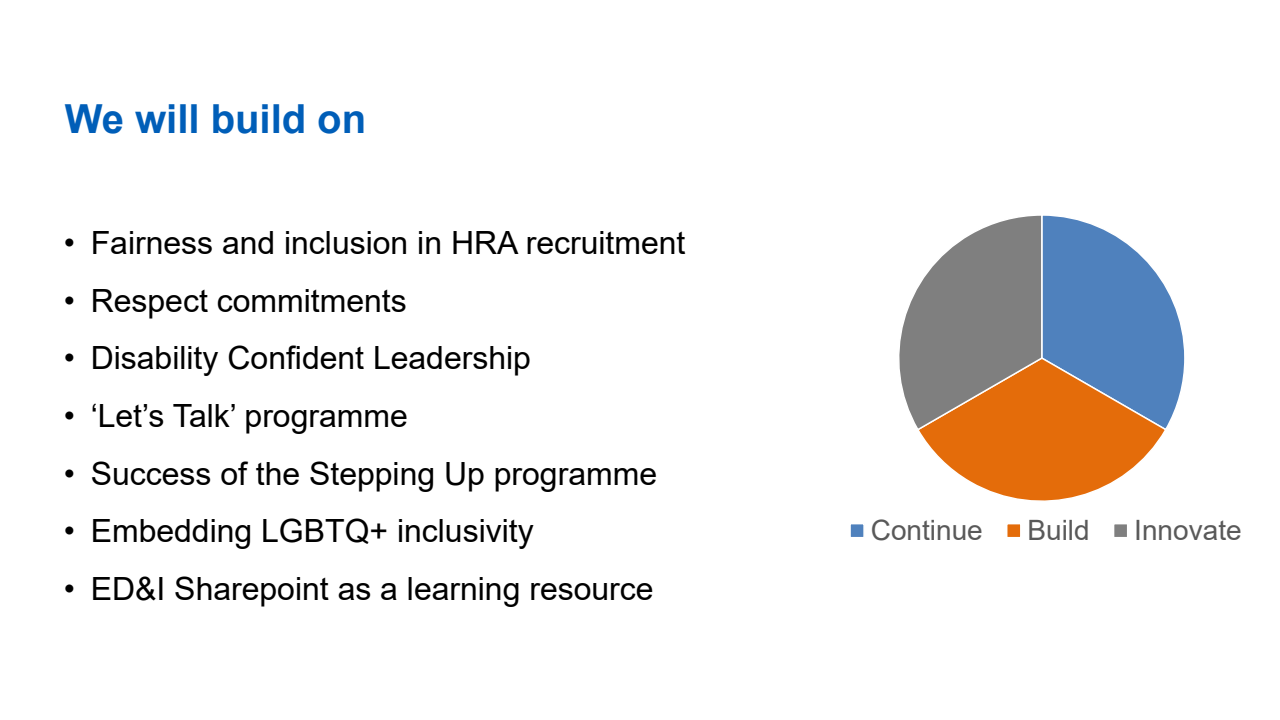
<style>
.page{position:relative;width:1280px;height:720px;background:#fff}
.page>*{position:absolute;margin:0;border:0;box-sizing:border-box;transform-origin:0 0}
.t1{font:700 40px "Arial";color:#005eb8}
.t2{font:32px "Arial";color:#000}
.t3{font:28px "Arial";color:#595959}
</style>
<div class="page">
<svg style="left:920px;top:432px;width:244px;height:69px"></svg>
<svg style="left:899px;top:215px;width:286px;height:217px"></svg>
<div style="left:849px;top:523px;width:16px;height:15px;background:#4f81bd;border:2px solid #fff"></div>
<div style="left:1006px;top:523px;width:16px;height:15px;background:#e46c0a;border:2px solid #fff"></div>
<div style="left:1113px;top:523px;width:15px;height:15px;background:#7f7f7f;border:2px solid #fff"></div>
<h2 class="t1" style="left:65px;top:91px;width:303px">We will build on</h2>
<p class="t2" style="left:64px;top:221px;width:623px">• Fairness and inclusion in HRA recruitment</p>
<p class="t2" style="left:64px;top:279px;width:345px">• Respect commitments</p>
<p class="t2" style="left:64px;top:336px;width:469px">• Disability Confident Leadership</p>
<p class="t2" style="left:64px;top:394px;width:346px">• ‘Let’s Talk’ programme</p>
<p class="t2" style="left:64px;top:451px;width:595px">• Success of the Stepping Up programme</p>
<p class="t2" style="left:64px;top:509px;width:472px">• Embedding LGBTQ+ inclusivity</p>
<p class="t2" style="left:64px;top:567px;width:591px">• ED&amp;I Sharepoint as a learning resource</p>
<p class="t3" style="left:871px;top:510px;width:114px">Continue</p>
<p class="t3" style="left:1027px;top:510px;width:64px">Build</p>
<p class="t3" style="left:1134px;top:510px;width:109px">Innovate</p>
</div>
